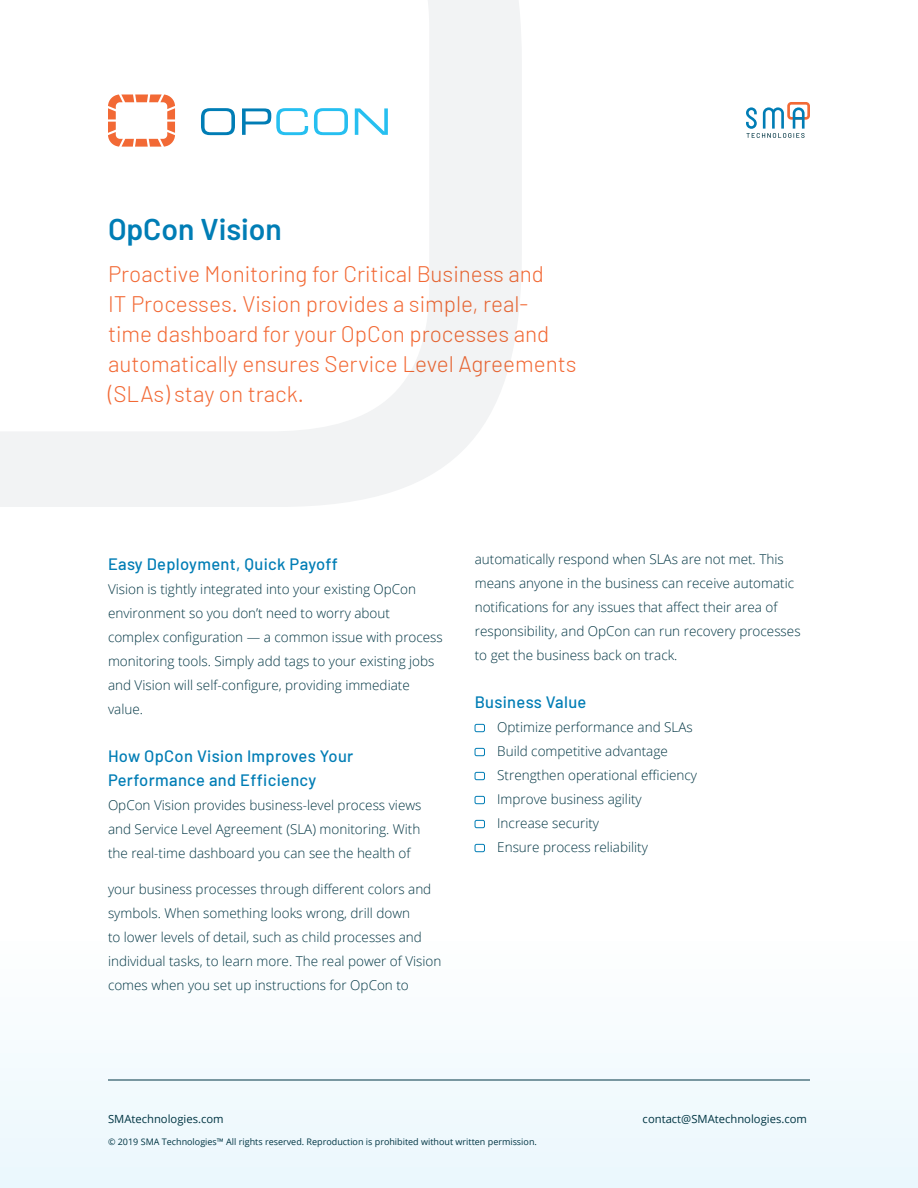
<style>
.page{position:relative;width:918px;height:1188px;background:#fff}
.page>*{position:absolute;margin:0;border:0;box-sizing:border-box;transform-origin:0 0}
.t1{font:600 30px "Barlow";color:#007db5}
.t2{font:300 22.5px/30px "Barlow";color:#f26935}
.Headline_3{font:500 16.5px/24px "Barlow";letter-spacing:.02em;color:#007db5}
.body_text{font:300 13.5px/24px "Open Sans";color:#003543}
.Bullet_Text{font:300 13.5px "Open Sans";color:#003543}
.t3{font:11.25px "Open Sans";color:#003543}
.t4{font:9px "Open Sans";color:#003543}
</style>
<div class="page">
<div style="left:0;top:793px;width:918px;height:395px;background:linear-gradient(to right,#f8fcfe,#f8fcfe)"></div>
<hr style="left:108px;top:1080px;width:702px;height:1px;background:#003543">
<svg style="left:746px;top:102px;width:64px;height:36px"></svg>
<svg style="left:0;top:0;width:522px;height:507px"></svg>
<div style="left:475px;top:724px;width:10px;height:8px;border:1px solid #007db5;border-radius:2px"></div>
<div style="left:475px;top:748px;width:10px;height:8px;border:1px solid #007db5;border-radius:2px"></div>
<div style="left:475px;top:772px;width:10px;height:8px;border:1px solid #007db5;border-radius:2px"></div>
<div style="left:475px;top:796px;width:10px;height:8px;border:1px solid #007db5;border-radius:2px"></div>
<div style="left:475px;top:820px;width:10px;height:8px;border:1px solid #007db5;border-radius:2px"></div>
<div style="left:475px;top:844px;width:10px;height:8px;border:1px solid #007db5;border-radius:2px"></div>
<svg style="left:108px;top:94px;width:67px;height:53px"></svg>
<svg style="left:201px;top:108px;width:34px;height:27px"></svg>
<svg style="left:242px;top:108px;width:66px;height:27px"></svg>
<svg style="left:314px;top:108px;width:34px;height:27px"></svg>
<svg style="left:355px;top:108px;width:33px;height:27px"></svg>
<h1 class="t1" style="left:108px;top:211px;width:175px">OpCon Vision</h1>
<h2 class="t2" style="left:108px;top:258px;width:470px">Proactive Monitoring for Critical Business and<br>IT Processes. Vision provides a simple, real&shy;time dashboard for your OpCon processes and automatically ensures Service Level Agreements (SLAs) stay on track.</h2>
<p class="Headline_3" style="left:108px;top:552px;width:232px">Easy Deployment, Quick Payoff</p>
<p class="body_text" style="left:108px;top:577px;width:336px">Vision is tightly integrated into your existing OpCon environment so you don’t need to worry about complex configuration — a common issue with process monitoring tools. Simply add tags to your existing jobs and Vision will self-configure, providing immediate value.</p>
<p class="Headline_3" style="left:108px;top:744px;width:247px">How OpCon Vision Improves Your<br>Performance and Efficiency</p>
<p class="body_text" style="left:108px;top:793px;width:315px;text-align:justify">OpCon Vision provides business-level process views and Service Level Agreement (SLA) monitoring. With the real-time dashboard you can see the health of</p>
<p class="body_text" style="left:108px;top:877px;width:335px">your business processes through different colors and symbols. When something looks wrong, drill down<br>to lower levels of detail, such as child processes and individual tasks, to learn more. The real power of Vision comes when you set up instructions for OpCon to</p>
<p class="body_text" style="left:475px;top:547px;width:327px">automatically respond when SLAs are not met. This means anyone in the business can receive automatic notifications for any issues that affect their area of responsibility, and OpCon can run recovery processes to get the business back on track.</p>
<p class="Headline_3" style="left:475px;top:690px;width:113px">Business Value</p>
<p class="Bullet_Text" style="left:497px;top:718px;width:197px">Optimize performance and SLAs</p>
<p class="Bullet_Text" style="left:497px;top:742px;width:172px">Build competitive advantage</p>
<p class="Bullet_Text" style="left:497px;top:766px;width:201px">Strengthen operational efficiency</p>
<p class="Bullet_Text" style="left:497px;top:790px;width:146px">Improve business agility</p>
<p class="Bullet_Text" style="left:497px;top:814px;width:103px">Increase security</p>
<p class="Bullet_Text" style="left:497px;top:838px;width:152px">Ensure process reliability</p>
<p class="t3" style="left:108px;top:1112px;width:117px">SMAtechnologies.com</p>
<p class="t3" style="left:643px;top:1112px;width:166px">contact@SMAtechnologies.com</p>
<p class="t4" style="left:108px;top:1135px;width:430px">© 2019 SMA Technologies™ All rights reserved. Reproduction is prohibited without written permission.</p>
</div>
